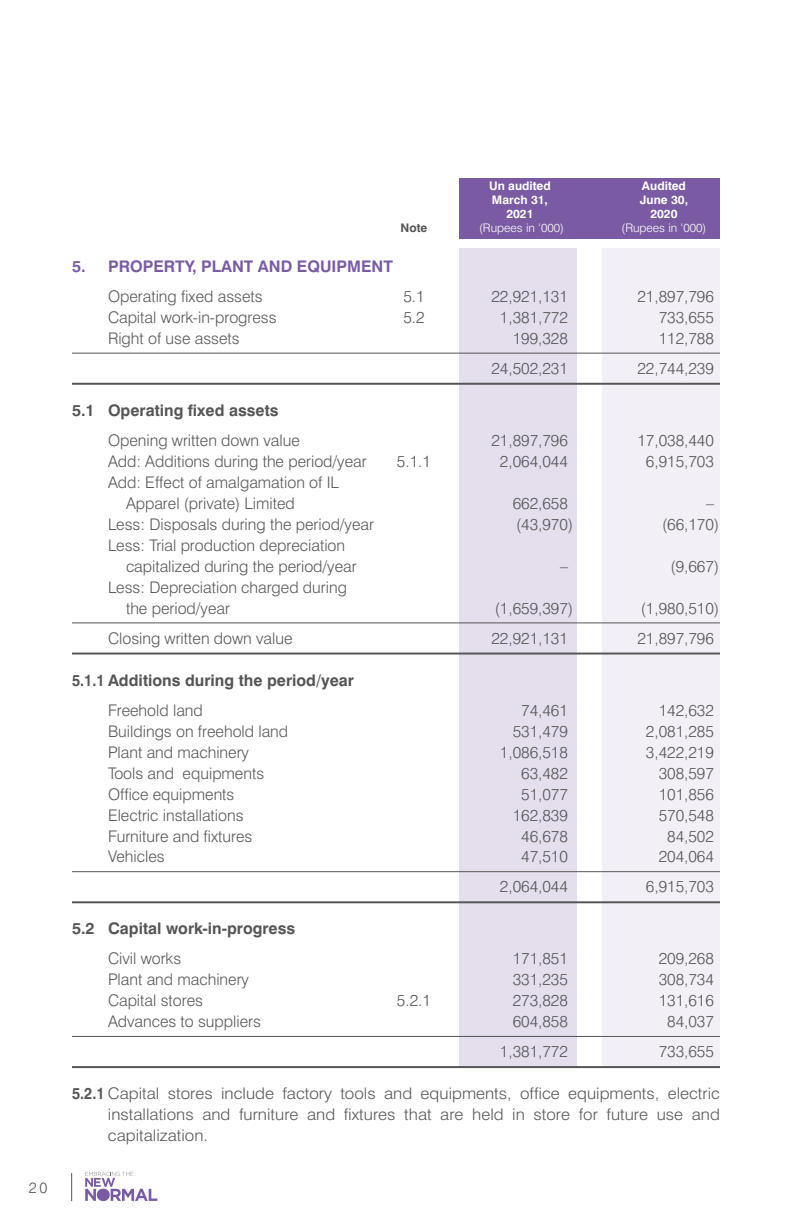
<style>
.page{position:relative;width:792px;height:1224px;background:#fff}
.page>*{position:absolute;margin:0;border:0;box-sizing:border-box;transform-origin:0 0}
.t1{font:300 16px/21px "Swiss 721 BT";color:#565656}
.t2{font:300 16px/21px "Swiss 721 BT";color:#565656;text-align:justify;scale:1.06 1}
.t3{font:700 16px "Swiss 721 BT";color:#565656}
.t4{font:700 16px "Swiss 721 BT";color:#565656;scale:.9 1}
.t5{font:700 16px "Swiss 721 BT";color:#7a5ba3}
.t6{font:300 15px "Swiss 721 BT";color:#565656}
.t7{font:700 11.8px "Swiss 721 BT";color:#fff}
.t8{font:300 11.8px "Swiss 721 BT";color:#fff}
.t9{font:700 11.8px "Swiss 721 BT";color:#565656}
.s1{font-weight:700}
</style>
<div class="page">
<svg style="left:71px;top:1173px;width:1px;height:28px"></svg>
<svg style="left:85px;top:1172px;width:72px;height:29px"></svg>
<div style="left:459px;top:178px;width:261px;height:61px;background:#7a5ba3"></div>
<div style="left:459px;top:248px;width:118px;height:819px;background:#e4deed"></div>
<div style="left:602px;top:248px;width:118px;height:819px;background:#f2eff6"></div>
<hr style="left:72px;top:353px;width:648px;height:1px;background:#565656">
<hr style="left:72px;top:383px;width:648px;height:2px;background:#565656">
<hr style="left:72px;top:623px;width:648px;height:1px;background:#565656">
<hr style="left:72px;top:653px;width:648px;height:2px;background:#565656">
<hr style="left:72px;top:871px;width:648px;height:1px;background:#565656">
<hr style="left:72px;top:901px;width:648px;height:2px;background:#565656">
<hr style="left:72px;top:1036px;width:648px;height:1px;background:#565656">
<hr style="left:72px;top:1066px;width:648px;height:2px;background:#565656">
<p class="t6" style="left:29px;top:1178px;width:20px">20</p>
<p class="t7" style="left:489px;top:178px;width:63px">Un audited</p>
<p class="t7" style="left:642px;top:178px;width:46px">Audited</p>
<p class="t7" style="left:492px;top:192px;width:58px">March 31,</p>
<p class="t7" style="left:640px;top:192px;width:50px">June 30,</p>
<p class="t7" style="left:506px;top:207px;width:29px">2021</p>
<p class="t7" style="left:650px;top:207px;width:29px">2020</p>
<p class="t9" style="left:401px;top:221px;width:28px">Note</p>
<p class="t8" style="left:479px;top:221px;width:86px">(Rupees in ‘000)</p>
<p class="t8" style="left:622px;top:221px;width:86px">(Rupees in ‘000)</p>
<p class="t5" style="left:72px;top:257px;width:322px">5. PROPERTY, PLANT AND EQUIPMENT</p>
<p class="t1" style="left:108px;top:286px;width:156px">Operating fixed assets</p>
<p class="t1" style="left:403px;top:286px;width:23px">5.1</p>
<p class="t1" style="left:491px;top:286px;width:78px">22,921,131</p>
<p class="t1" style="left:637px;top:286px;width:78px">21,897,796</p>
<p class="t1" style="left:108px;top:307px;width:170px">Capital work-in-progress</p>
<p class="t1" style="left:403px;top:307px;width:23px">5.2</p>
<p class="t1" style="left:500px;top:307px;width:70px">1,381,772</p>
<p class="t1" style="left:659px;top:307px;width:57px">733,655</p>
<p class="t1" style="left:108px;top:328px;width:133px">Right of use assets</p>
<p class="t1" style="left:513px;top:328px;width:57px">199,328</p>
<p class="t1" style="left:659px;top:328px;width:57px">112,788</p>
<p class="t1" style="left:491px;top:358px;width:78px">24,502,231</p>
<p class="t1" style="left:637px;top:358px;width:78px">22,744,239</p>
<p class="t3" style="left:72px;top:400px;width:208px">5.1 Operating fixed assets</p>
<p class="t1" style="left:108px;top:429px;width:193px">Opening written down value</p>
<p class="t1" style="left:491px;top:429px;width:78px">21,897,796</p>
<p class="t1" style="left:637px;top:429px;width:78px">17,038,440</p>
<p class="t1" style="left:108px;top:450px;width:260px">Add: Additions during the period/year</p>
<p class="t1" style="left:397px;top:450px;width:36px">5.1.1</p>
<p class="t1" style="left:500px;top:450px;width:70px">2,064,044</p>
<p class="t1" style="left:646px;top:450px;width:70px">6,915,703</p>
<p class="t1" style="left:126px;top:471px;width:214px;text-indent:-18px">Add: Effect of amalgamation of IL<br>Apparel (private) Limited</p>
<p class="t1" style="left:513px;top:492px;width:57px">662,658</p>
<p class="t1" style="left:706px;top:492px;width:9px">–</p>
<p class="t1" style="left:108px;top:513px;width:268px">Less: Disposals during the period/year</p>
<p class="t1" style="left:516px;top:513px;width:58px">(43,970)</p>
<p class="t1" style="left:662px;top:513px;width:58px">(66,170)</p>
<p class="t1" style="left:126px;top:534px;width:232px;text-indent:-18px">Less: Trial production depreciation capitalized during the period/year</p>
<p class="t1" style="left:560px;top:555px;width:9px">–</p>
<p class="t1" style="left:671px;top:555px;width:50px">(9,667)</p>
<p class="t1" style="left:126px;top:576px;width:223px;text-indent:-18px">Less: Depreciation charged during the period/year</p>
<p class="t1" style="left:495px;top:597px;width:80px">(1,659,397)</p>
<p class="t1" style="left:641px;top:597px;width:80px">(1,980,510)</p>
<p class="t1" style="left:108px;top:627px;width:186px">Closing written down value</p>
<p class="t1" style="left:491px;top:627px;width:78px">22,921,131</p>
<p class="t1" style="left:637px;top:627px;width:78px">21,897,796</p>
<p class="t4" style="left:72px;top:670px;width:315px">5.1.1 Additions during the period/year</p>
<p class="t1" style="left:108px;top:699px;width:96px">Freehold land</p>
<p class="t1" style="left:521px;top:699px;width:48px">74,461</p>
<p class="t1" style="left:659px;top:699px;width:57px">142,632</p>
<p class="t1" style="left:108px;top:720px;width:182px">Buildings on freehold land</p>
<p class="t1" style="left:513px;top:720px;width:57px">531,479</p>
<p class="t1" style="left:646px;top:720px;width:70px">2,081,285</p>
<p class="t1" style="left:108px;top:741px;width:143px">Plant and machinery</p>
<p class="t1" style="left:500px;top:741px;width:70px">1,086,518</p>
<p class="t1" style="left:646px;top:741px;width:70px">3,422,219</p>
<p class="t1" style="left:108px;top:762px;width:158px">Tools and equipments</p>
<p class="t1" style="left:521px;top:762px;width:48px">63,482</p>
<p class="t1" style="left:659px;top:762px;width:57px">308,597</p>
<p class="t1" style="left:108px;top:783px;width:128px">Office equipments</p>
<p class="t1" style="left:521px;top:783px;width:48px">51,077</p>
<p class="t1" style="left:659px;top:783px;width:57px">101,856</p>
<p class="t1" style="left:108px;top:804px;width:137px">Electric installations</p>
<p class="t1" style="left:513px;top:804px;width:57px">162,839</p>
<p class="t1" style="left:659px;top:804px;width:57px">570,548</p>
<p class="t1" style="left:108px;top:825px;width:146px">Furniture and fixtures</p>
<p class="t1" style="left:521px;top:825px;width:48px">46,678</p>
<p class="t1" style="left:667px;top:825px;width:48px">84,502</p>
<p class="t1" style="left:108px;top:846px;width:58px">Vehicles</p>
<p class="t1" style="left:521px;top:846px;width:48px">47,510</p>
<p class="t1" style="left:659px;top:846px;width:57px">204,064</p>
<p class="t1" style="left:500px;top:876px;width:70px">2,064,044</p>
<p class="t1" style="left:646px;top:876px;width:70px">6,915,703</p>
<p class="t3" style="left:72px;top:919px;width:225px">5.2 Capital work-in-progress</p>
<p class="t1" style="left:108px;top:948px;width:75px">Civil works</p>
<p class="t1" style="left:513px;top:948px;width:57px">171,851</p>
<p class="t1" style="left:659px;top:948px;width:57px">209,268</p>
<p class="t1" style="left:108px;top:969px;width:143px">Plant and machinery</p>
<p class="t1" style="left:513px;top:969px;width:57px">331,235</p>
<p class="t1" style="left:659px;top:969px;width:57px">308,734</p>
<p class="t1" style="left:108px;top:990px;width:97px">Capital stores</p>
<p class="t1" style="left:397px;top:990px;width:36px">5.2.1</p>
<p class="t1" style="left:513px;top:990px;width:57px">273,828</p>
<p class="t1" style="left:659px;top:990px;width:57px">131,616</p>
<p class="t1" style="left:108px;top:1011px;width:155px">Advances to suppliers</p>
<p class="t1" style="left:513px;top:1011px;width:57px">604,858</p>
<p class="t1" style="left:667px;top:1011px;width:48px">84,037</p>
<p class="t1" style="left:500px;top:1041px;width:70px">1,381,772</p>
<p class="t1" style="left:659px;top:1041px;width:57px">733,655</p>
<p class="t2" style="left:108px;top:1083px;width:579px;text-indent:-36px"><span class="s1">5.2.1</span> Capital stores include factory tools and equipments, office equipments, electric installations and furniture and fixtures that are held in store for future use and capitalization.</p>
</div>
